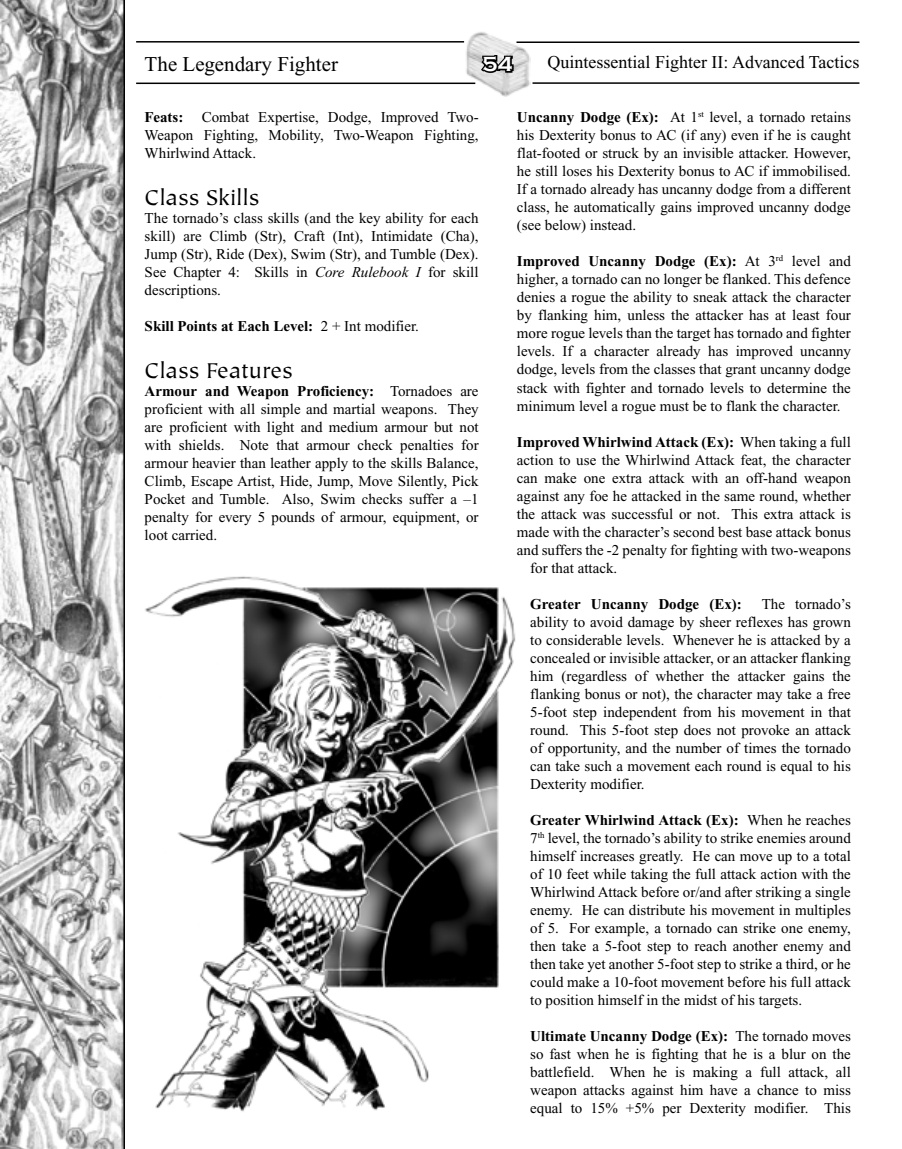
<style>
.page{position:relative;width:902px;height:1149px;background:#fff}
.page>*{position:absolute;margin:0;border:0;box-sizing:border-box;transform-origin:0 0}
.t1{font:24px "Tiepolo";color:#000}
.t2{font:21px "Times New Roman";color:#000}
.t3{font:700 21px "Copperplate Gothic";color:#fff}
.t4{font:18px "Times New Roman";color:#000}
.t5{font:15px/18px "Times New Roman";color:#000;text-align:justify}
.t6{font:700 15px "Times New Roman";color:#000}
.s1{font-weight:700}
.s2{font-style:italic}
.s3{font-weight:400}
</style>
<div class="page">
<img style="left:466px;top:32px;width:64px;height:65px">
<hr style="left:516px;top:41px;width:343px;height:2px;background:#000">
<hr style="left:532px;top:82px;width:327px;height:2px;background:#000">
<svg style="left:479px;top:52px;width:37px;height:23px"></svg>
<hr style="left:136px;top:82px;width:339px;height:2px;background:#000">
<hr style="left:136px;top:41px;width:328px;height:2px;background:#000">
<svg style="left:0;top:0;width:125px;height:1148px"></svg>
<img style="left:145px;top:576px;width:371px;height:536px">
<h2 class="t2" style="left:145px;top:52px;width:195px">The Legendary Fighter</h2>
<h2 class="t3" style="left:482px;top:53px;width:32px">54</h2>
<p class="t4" style="left:547px;top:52px;width:313px">Quintessential Fighter II: Advanced Tactics</p>
<p class="t5" style="left:145px;top:108px;width:335px"><span class="s1">Feats:</span> Combat Expertise, Dodge, Improved Two-Weapon Fighting, Mobility, Two-Weapon Fighting, Whirlwind Attack.</p>
<h1 class="t1" style="left:145px;top:185px;width:116px">Class Skills</h1>
<p class="t5" style="left:145px;top:209px;width:335px">The tornado’s class skills (and the key ability for each skill) are Climb (Str), Craft (Int), Intimidate (Cha), Jump (Str), Ride (Dex), Swim (Str), and Tumble (Dex).<br>See Chapter 4: Skills in <span class="s2">Core Rulebook I</span> for skill descriptions.</p>
<p class="t6" style="left:145px;top:318px;width:276px">Skill Points at Each Level: <span class="s3">2 + Int modifier.</span></p>
<h1 class="t1" style="left:145px;top:358px;width:150px">Class Features</h1>
<p class="t5" style="left:145px;top:382px;width:335px"><span class="s1">Armour and Weapon Proficiency:</span> Tornadoes are proficient with all simple and martial weapons. They are proficient with light and medium armour but not with shields. Note that armour check penalties for armour heavier than leather apply to the skills Balance, Climb, Escape Artist, Hide, Jump, Move Silently, Pick Pocket and Tumble. Also, Swim checks suffer a –1 penalty for every 5 pounds of armour, equipment, or loot carried.</p>
<p class="t5" style="left:517px;top:108px;width:335px"><span class="s1">Uncanny Dodge (Ex):</span> At 1<sup>st</sup> level, a tornado retains his Dexterity bonus to AC (if any) even if he is caught flat-footed or struck by an invisible attacker. However, he still loses his Dexterity bonus to AC if immobilised.<br>If a tornado already has uncanny dodge from a different class, he automatically gains improved uncanny dodge (see below) instead.</p>
<p class="t5" style="left:517px;top:252px;width:335px"><span class="s1">Improved Uncanny Dodge (Ex):</span> At 3<sup>rd</sup> level and higher, a tornado can no longer be flanked. This defence denies a rogue the ability to sneak attack the character by flanking him, unless the attacker has at least four more rogue levels than the target has tornado and fighter levels. If a character already has improved uncanny dodge, levels from the classes that grant uncanny dodge stack with fighter and tornado levels to determine the minimum level a rogue must be to flank the character.</p>
<p class="t6" style="left:517px;top:433px;width:335px">Improved Whirlwind Attack (Ex): <span class="s3">When taking a full</span></p>
<p class="t5" style="left:517px;top:450px;width:335px">action to use the Whirlwind Attack feat, the character</p>
<p class="t5" style="left:517px;top:468px;width:335px">can make one extra attack with an off-hand weapon</p>
<p class="t5" style="left:517px;top:486px;width:335px">against any foe he attacked in the same round, whether</p>
<p class="t5" style="left:517px;top:504px;width:335px">the attack was successful or not. This extra attack is</p>
<p class="t5" style="left:517px;top:522px;width:335px">made with the character’s second best base attack bonus</p>
<p class="t5" style="left:517px;top:540px;width:335px">and suffers the -2 penalty for fighting with two-weapons</p>
<p class="t5" style="left:530px;top:558px;width:89px">for that attack.</p>
<p class="t6" style="left:530px;top:595px;width:213px">Greater Uncanny Dodge (Ex):</p>
<p class="t5" style="left:530px;top:594px;width:322px;text-indent:231px">The tornado’s ability to avoid damage by sheer reflexes has grown to considerable levels. Whenever he is attacked by a concealed or invisible attacker, or an attacker flanking him (regardless of whether the attacker gains the flanking bonus or not), the character may take a free 5-foot step independent from his movement in that round. This 5-foot step does not provoke an attack of opportunity, and the number of times the tornado can take such a movement each round is equal to his Dexterity modifier.</p>
<p class="t5" style="left:530px;top:810px;width:322px"><span class="s1">Greater Whirlwind Attack (Ex):</span> When he reaches 7<sup>th</sup> level, the tornado’s ability to strike enemies around himself increases greatly. He can move up to a total of 10 feet while taking the full attack action with the Whirlwind Attack before or/and after striking a single enemy. He can distribute his movement in multiples of 5. For example, a tornado can strike one enemy, then take a 5-foot step to reach another enemy and then take yet another 5-foot step to strike a third, or he could make a 10-foot movement before his full attack to position himself in the midst of his targets.</p>
<p class="t5" style="left:530px;top:1026px;width:322px"><span class="s1">Ultimate Uncanny Dodge (Ex):</span> The tornado moves so fast when he is fighting that he is a blur on the battlefield. When he is making a full attack, all weapon attacks against him have a chance to miss equal to 15% +5% per Dexterity modifier. This</p>
</div>
